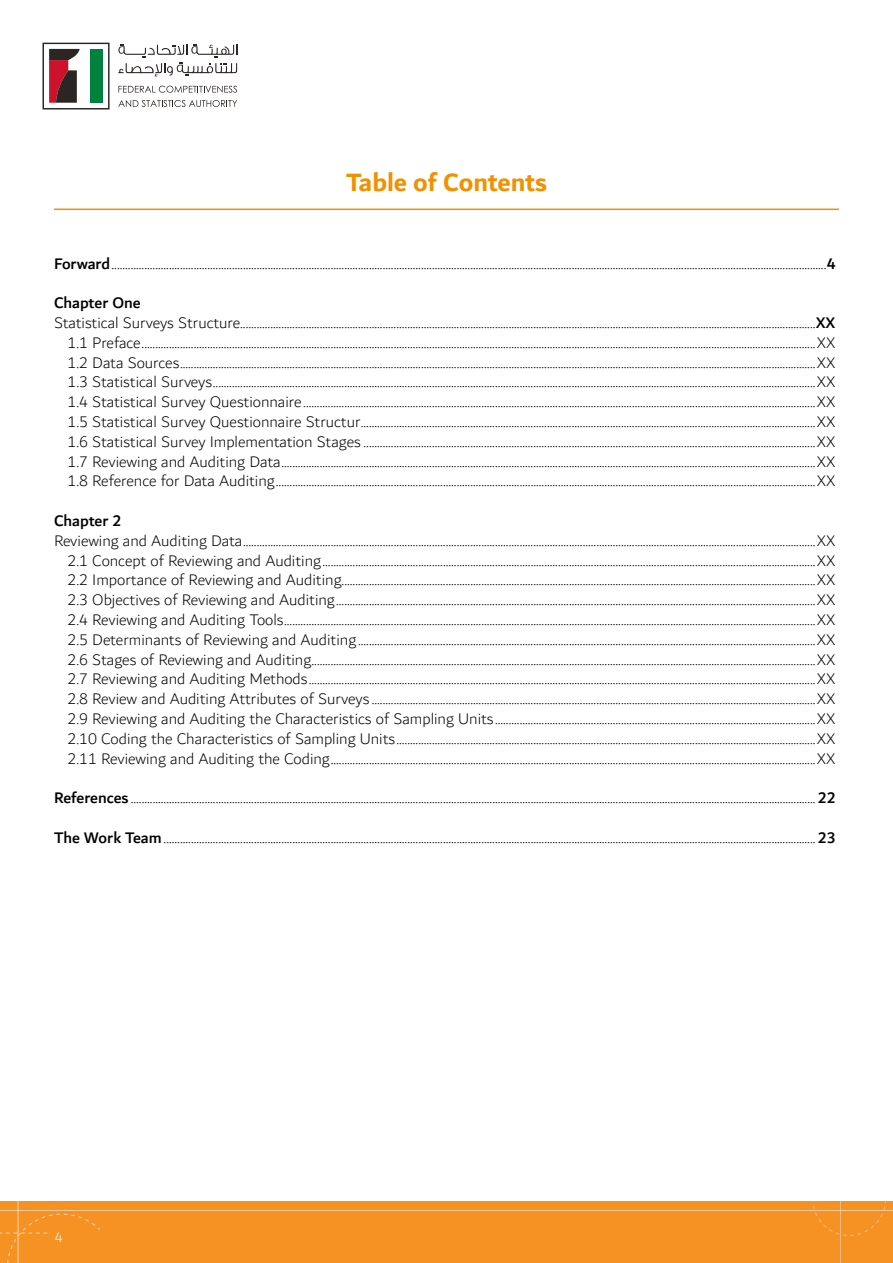
<style>
.page{position:relative;width:893px;height:1263px;background:#fff}
.page>*{position:absolute;margin:0;border:0;box-sizing:border-box;transform-origin:0 0}
.t1{font:700 27px "Dubai";color:#f29100}
.t2{font:300 16.5px/19.8px "Dubai";color:#000;text-align:justify}
.t3{font:500 16.5px "Dubai";color:#000}
.t4{font:300 15px "Dubai";color:#fff}
.s1{font-weight:500}
</style>
<div class="page">
<div style="left:0;top:1201px;width:893px;height:62px;background:#f59223"></div>
<svg style="left:118px;top:86px;width:119px;height:7px"></svg>
<svg style="left:118px;top:100px;width:119px;height:7px"></svg>
<svg style="left:118px;top:44px;width:119px;height:32px"></svg>
<svg style="left:43px;top:43px;width:67px;height:66px"></svg>
<svg style="left:813px;top:1201px;width:73px;height:35px"></svg>
<hr style="left:840px;top:1190px;width:1px;height:73px;background:#fff">
<hr style="left:18px;top:1194px;width:1px;height:69px;background:#fff">
<hr style="left:0;top:1210px;width:893px;height:1px;background:#fff">
<svg style="left:0;top:1214px;width:100px;height:49px"></svg>
<hr style="left:54px;top:209px;width:785px;height:1px;background:#f29100">
<h1 class="t1" style="left:346px;top:166px;width:202px">Table of Contents</h1>
<p class="t2" style="left:54px;top:254px;width:783px"><span class="s1">Forward</span>.....................................................................................................................................................................................................................................................................<span class="s1">4</span></p>
<p class="t3" style="left:54px;top:293px;width:88px">Chapter One</p>
<p class="t2" style="left:54px;top:313px;width:783px">Statistical Surveys Structure..................................................................................................................................................................................................................<span class="s1">XX</span></p>
<p class="t2" style="left:68px;top:333px;width:769px">1.1 Preface......................................................................................................................................................................................................................................................XX</p>
<p class="t2" style="left:68px;top:353px;width:769px">1.2 Data Sources........................................................................................................................................................................................................................................XX</p>
<p class="t2" style="left:68px;top:372px;width:770px">1.3 Statistical Surveys............................................................................................................................................................................................................................XX</p>
<p class="t2" style="left:68px;top:392px;width:769px">1.4 Statistical Survey Questionnaire...........................................................................................................................................................................................XX</p>
<p class="t2" style="left:68px;top:412px;width:769px">1.5 Statistical Survey Questionnaire Structur......................................................................................................................................................................XX</p>
<p class="t2" style="left:68px;top:432px;width:769px">1.6 Statistical Survey Implementation Stages .....................................................................................................................................................................XX</p>
<p class="t2" style="left:68px;top:452px;width:770px">1.7 Reviewing and Auditing Data...................................................................................................................................................................................................XX</p>
<p class="t2" style="left:68px;top:471px;width:769px">1.8 Reference for Data Auditing.....................................................................................................................................................................................................XX</p>
<p class="t3" style="left:54px;top:511px;width:69px">Chapter 2</p>
<p class="t2" style="left:68px;top:531px;width:770px;text-indent:-14px">Reviewing and Auditing Data.................................................................................................................................................................................................................XX 2.1 Concept of Reviewing and Auditing....................................................................................................................................................................................XX 2.2 Importance of Reviewing and Auditing.............................................................................................................................................................................XX 2.3 Objectives of Reviewing and Auditing...............................................................................................................................................................................XX 2.4 Reviewing and Auditing Tools..................................................................................................................................................................................................XX 2.5 Determinants of Reviewing and Auditing.......................................................................................................................................................................XX 2.6 Stages of Reviewing and Auditing........................................................................................................................................................................................XX 2.7 Reviewing and Auditing Methods.........................................................................................................................................................................................XX 2.8 Review and Auditing Attributes of Surveys ..................................................................................................................................................................XX 2.9 Reviewing and Auditing the Characteristics of Sampling Units.....................................................................................................................XX 2.10 Coding the Characteristics of Sampling Units.........................................................................................................................................................XX 2.11 Reviewing and Auditing the Coding.................................................................................................................................................................................XX</p>
<p class="t2" style="left:54px;top:788px;width:783px"><span class="s1">References</span> .......................................................................................................................................................................................................................................................... <span class="s1">22</span></p>
<p class="t2" style="left:54px;top:828px;width:783px"><span class="s1">The Work Team</span>.............................................................................................................................................................................................................................................. <span class="s1">23</span></p>
<p class="t4" style="left:55px;top:1226px;width:10px">4</p>
</div>
